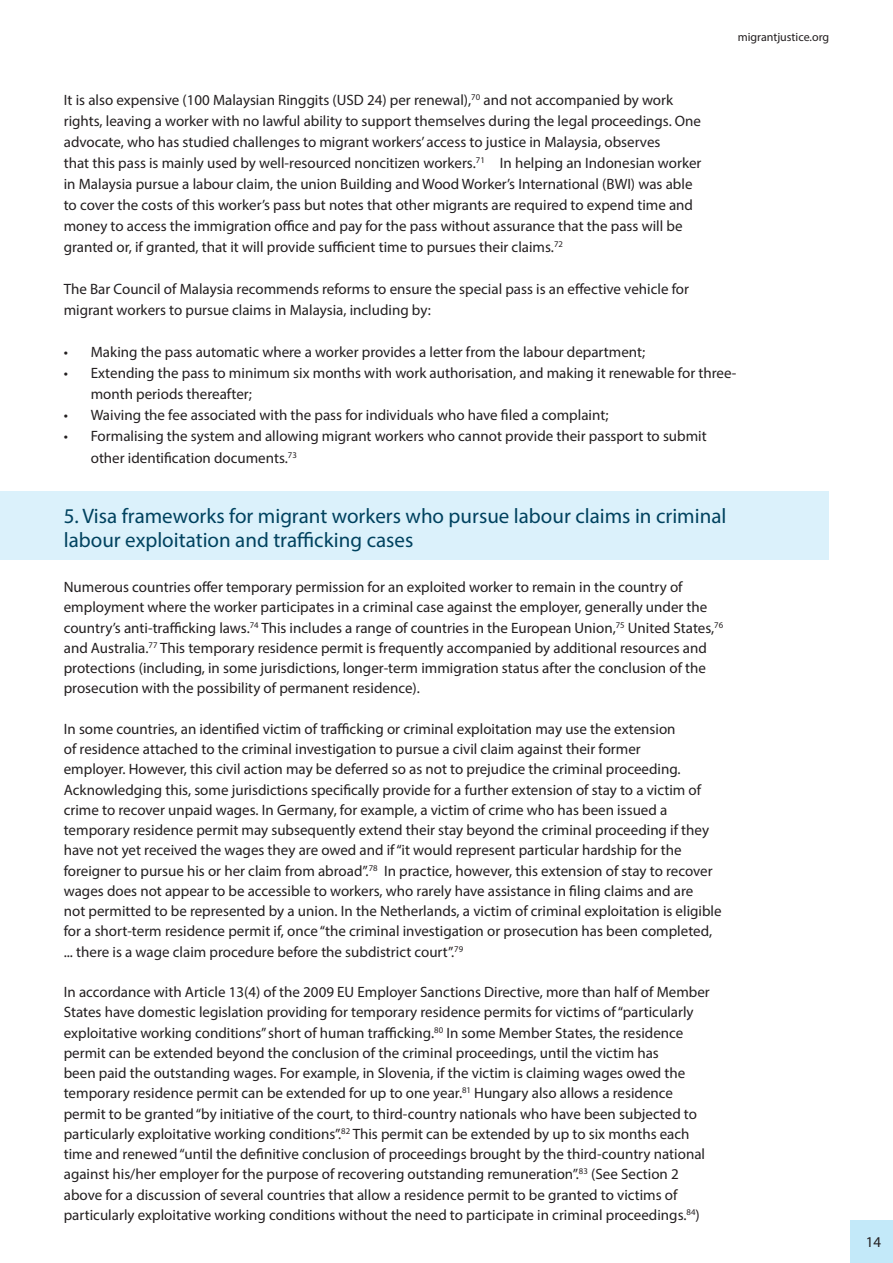
<style>
.page{position:relative;width:893px;height:1263px;background:#fff}
.page>*{position:absolute;margin:0;border:0;box-sizing:border-box;transform-origin:0 0}
.Migrant_Justice_-_2{font:21px/24px "Myriad Pro";color:#00425f}
.Migrant_Justice_-_Bo{font:15px/20.2px "Myriad Pro";color:#231f20}
.t1{font:12px "Myriad Pro";color:#231f20}
</style>
<div class="page">
<div style="left:0;top:491px;width:829px;height:68px;background:#dbf1fb"></div>
<div style="left:850px;top:1220px;width:43px;height:43px;background:#c3e9f9"></div>
<p class="t1" style="left:738px;top:30px;width:93px">migrantjustice.org</p>
<p class="Migrant_Justice_-_Bo" style="left:64px;top:89px;width:639px;line-height:21px">It is also expensive (100 Malaysian Ringgits (USD 24) per renewal),<sup>70</sup> and not accompanied by work rights, leaving a worker with no lawful ability to support themselves during the legal proceedings. One advocate, who has studied challenges to migrant workers’ access to justice in Malaysia, observes<br>that this pass is mainly used by well-resourced noncitizen workers.<sup>71</sup> In helping an Indonesian worker in Malaysia pursue a labour claim, the union Building and Wood Worker’s International (BWI) was able to cover the costs of this worker’s pass but notes that other migrants are required to expend time and money to access the immigration office and pay for the pass without assurance that the pass will be granted or, if granted, that it will provide sufficient time to pursues their claims.<sup>72</sup></p>
<p class="Migrant_Justice_-_Bo" style="left:64px;top:278px;width:627px;line-height:21px">The Bar Council of Malaysia recommends reforms to ensure the special pass is an effective vehicle for migrant workers to pursue claims in Malaysia, including by:</p>
<p class="Migrant_Justice_-_Bo" style="left:64px;top:341px;width:583px">• Making the pass automatic where a worker provides a letter from the labour department;</p>
<p class="Migrant_Justice_-_Bo" style="left:91px;top:362px;width:647px;line-height:21px;text-indent:-27px">• Extending the pass to minimum six months with work authorisation, and making it renewable for three&shy;month periods thereafter;</p>
<p class="Migrant_Justice_-_Bo" style="left:64px;top:404px;width:546px">• Waiving the fee associated with the pass for individuals who have filed a complaint;</p>
<p class="Migrant_Justice_-_Bo" style="left:91px;top:424px;width:617px;line-height:22.5px;text-indent:-27px">• Formalising the system and allowing migrant workers who cannot provide their passport to submit other identification documents.<sup>73</sup></p>
<p class="Migrant_Justice_-_2" style="left:64px;top:503px;width:664px">5. Visa frameworks for migrant workers who pursue labour claims in criminal labour exploitation and trafficking cases</p>
<p class="Migrant_Justice_-_Bo" style="left:64px;top:577px;width:661px">Numerous countries offer temporary permission for an exploited worker to remain in the country of employment where the worker participates in a criminal case against the employer, generally under the country’s anti-trafficking laws.<sup>74</sup> This includes a range of countries in the European Union,<sup>75</sup> United States,<sup>76 </sup>and Australia.<sup>77</sup> This temporary residence permit is frequently accompanied by additional resources and protections (including, in some jurisdictions, longer-term immigration status after the conclusion of the prosecution with the possibility of permanent residence).</p>
<p class="Migrant_Justice_-_Bo" style="left:64px;top:718px;width:659px">In some countries, an identified victim of trafficking or criminal exploitation may use the extension<br>of residence attached to the criminal investigation to pursue a civil claim against their former<br>employer. However, this civil action may be deferred so as not to prejudice the criminal proceeding.<br>Acknowledging this, some jurisdictions specifically provide for a further extension of stay to a victim of crime to recover unpaid wages. In Germany, for example, a victim of crime who has been issued a temporary residence permit may subsequently extend their stay beyond the criminal proceeding if they have not yet received the wages they are owed and if “it would represent particular hardship for the foreigner to pursue his or her claim from abroad”.<sup>78</sup> In practice, however, this extension of stay to recover wages does not appear to be accessible to workers, who rarely have assistance in filing claims and are<br>not permitted to be represented by a union. In the Netherlands, a victim of criminal exploitation is eligible for a short-term residence permit if, once “the criminal investigation or prosecution has been completed, ... there is a wage claim procedure before the subdistrict court”.<sup>79</sup></p>
<p class="Migrant_Justice_-_Bo" style="left:64px;top:982px;width:648px">In accordance with Article 13(4) of the 2009 EU Employer Sanctions Directive, more than half of Member States have domestic legislation providing for temporary residence permits for victims of “particularly exploitative working conditions” short of human trafficking.<sup>80</sup> In some Member States, the residence permit can be extended beyond the conclusion of the criminal proceedings, until the victim has<br>been paid the outstanding wages. For example, in Slovenia, if the victim is claiming wages owed the temporary residence permit can be extended for up to one year.<sup>81</sup> Hungary also allows a residence permit to be granted “by initiative of the court, to third-country nationals who have been subjected to particularly exploitative working conditions”.<sup>82</sup> This permit can be extended by up to six months each time and renewed “until the definitive conclusion of proceedings brought by the third-country national against his/her employer for the purpose of recovering outstanding remuneration”.<sup>83</sup> (See Section 2 above for a discussion of several countries that allow a residence permit to be granted to victims of particularly exploitative working conditions without the need to participate in criminal proceedings.<sup>84</sup>)</p>
<p class="Migrant_Justice_-_Bo" style="left:866px;top:1232px;width:17px">14</p>
</div>
